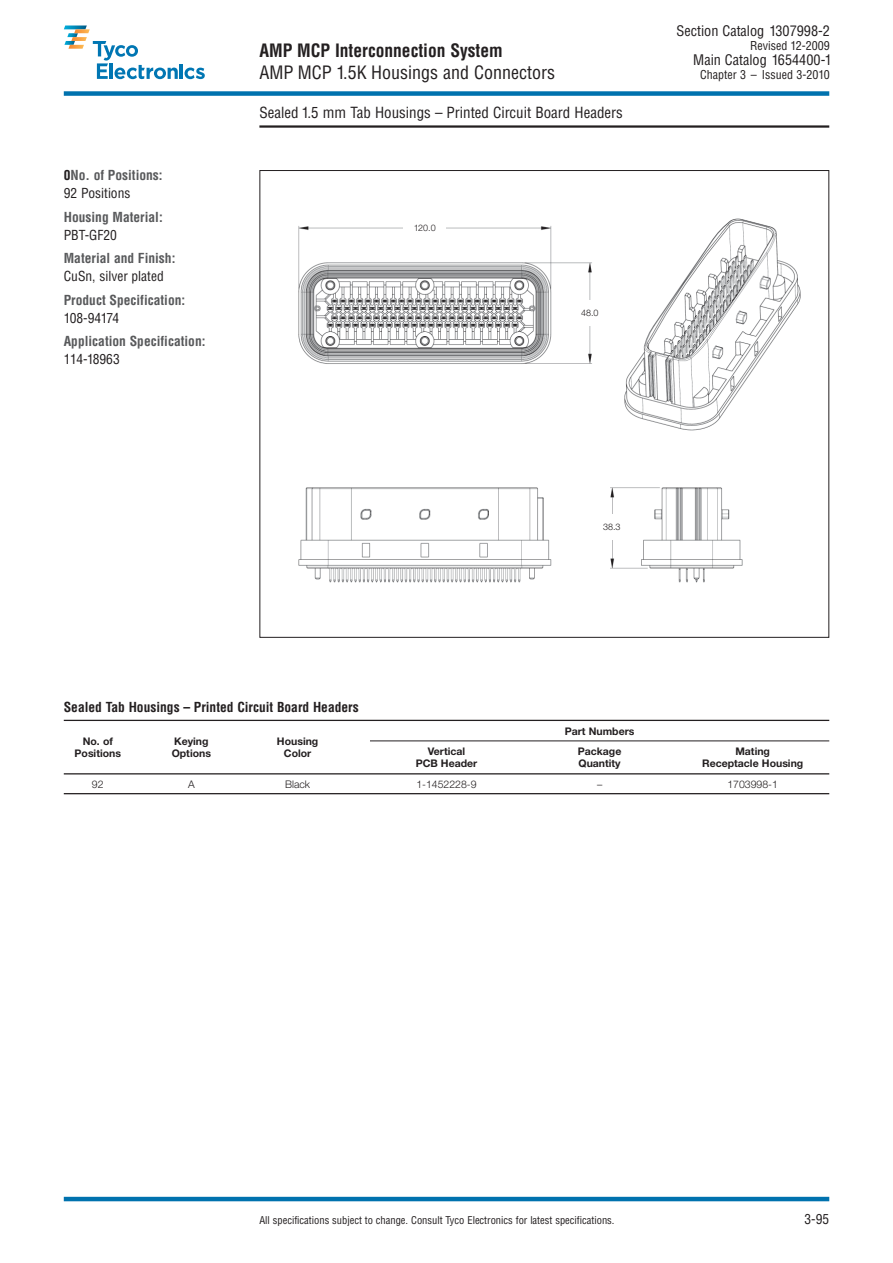
<style>
.page{position:relative;width:893px;height:1263px;background:#fff}
.page>*{position:absolute;margin:0;border:0;box-sizing:border-box;transform-origin:0 0}
.t1{font:condensed 18px "Helvetica";color:#231f20}
.t2{font:700 condensed 18px "Helvetica";color:#231f20}
.t3{font:condensed 15px "Helvetica";color:#231f20}
.t4{font:condensed 14.25px "Helvetica";color:#231f20}
.t5{font:700 condensed 13.5px/18px "Helvetica";color:#58595b}
.t6{font:700 condensed 13.5px "Helvetica";color:#231f20}
.t7{font:condensed 13.5px "Helvetica";color:#231f20}
.t8{font:condensed 13.5px "Helvetica";letter-spacing:-.04em;color:#231f20}
.t9{font:condensed 12px "Helvetica";color:#231f20}
.t10{font:700 10.5px/12px "Helvetica Neue";color:#231f20;text-align:center}
.t11{font:condensed 10.5px "Helvetica";color:#231f20}
.t12{font:300 10.5px "Helvetica Neue";color:#231f20}
.t13{font:300 9px "Helvetica Neue";color:#231f20}
.s1{color:#231f20}
.s2{font-weight:400;color:#231f20}
.s3{color:#fff}
</style>
<div class="page">
<hr style="left:259px;top:125px;width:570px;height:3px;background:#231f20">
<div style="left:64px;top:91px;width:765px;height:5px;background:#0072ae"></div>
<svg style="left:64px;top:26px;width:141px;height:53px"></svg>
<hr style="left:64px;top:1197px;width:765px;height:4px;background:#0072ae">
<hr style="left:370px;top:740px;width:459px;height:1px;background:#231f20">
<hr style="left:64px;top:720px;width:765px;height:1px;background:#231f20">
<hr style="left:64px;top:773px;width:765px;height:1px;background:#231f20">
<hr style="left:64px;top:793px;width:765px;height:1px;background:#231f20">
<img style="left:298px;top:218px;width:503px;height:365px">
<div style="left:577px;top:300px;width:26px;height:25px;background:#fff"></div>
<div style="left:599px;top:514px;width:26px;height:26px;background:#fff"></div>
<div style="left:403px;top:219px;width:43px;height:17px;background:#fff"></div>
<p class="t5" style="left:64px;top:167px;width:100px"><span class="s1">0</span>No. of Positions:<br><span class="s2">92 Positions</span></p>
<p class="t5" style="left:64px;top:209px;width:100px">Housing Material:</p>
<p class="t7" style="left:64px;top:230px;width:55px">PBT-GF20</p>
<p class="t5" style="left:64px;top:250px;width:113px">Material and Finish:</p>
<p class="t7" style="left:64px;top:271px;width:101px">CuSn, silver plated</p>
<p class="t5" style="left:64px;top:292px;width:123px">Product Specification:</p>
<p class="t8" style="left:64px;top:312px;width:57px">108-94174</p>
<p class="t5" style="left:64px;top:333px;width:143px">Application Specification:</p>
<p class="t7" style="left:64px;top:354px;width:57px">114-18963</p>
<h1 class="t2" style="left:259px;top:43px;width:245px">AMP MCP Interconnection System</h1>
<h1 class="t1" style="left:259px;top:65px;width:297px">AMP MCP 1.5K Housings and Connectors</h1>
<p class="t3" style="left:259px;top:106px;width:365px">Sealed 1.5 mm Tab Housings – Printed Circuit Board Headers</p>
<p class="t13" style="left:414px;top:224px;width:24px">120.0</p>
<p class="t13" style="left:581px;top:309px;width:19px">48.0</p>
<p class="t4" style="left:676px;top:26px;width:157px">Section Catalog 1307998-2<span class="s3">.</span></p>
<p class="t9" style="left:750px;top:41px;width:83px">Revised 12-2009<span class="s3">.</span></p>
<p class="t4" style="left:693px;top:55px;width:140px">Main Catalog 1654400-1</p>
<p class="t9" style="left:700px;top:70px;width:133px">Chapter 3 – Issued 3-2010<span class="s3">.</span></p>
<p class="t13" style="left:603px;top:524px;width:19px">38.3</p>
<p class="t6" style="left:64px;top:702px;width:296px">Sealed Tab Housings – Printed Circuit Board Headers</p>
<p class="t10" style="left:75px;top:736px;width:48px">No. of<br>Positions</p>
<p class="t10" style="left:172px;top:736px;width:41px;text-align:left">Keying<br>Options</p>
<p class="t10" style="left:277px;top:736px;width:43px">Housing<br>Color</p>
<p class="t10" style="left:565px;top:726px;width:71px">Part Numbers</p>
<p class="t10" style="left:428px;top:746px;width:39px">Vertical</p>
<p class="t10" style="left:578px;top:746px;width:45px">Package</p>
<p class="t10" style="left:735px;top:746px;width:36px">Mating</p>
<p class="t10" style="left:416px;top:758px;width:63px">PCB Header</p>
<p class="t10" style="left:578px;top:758px;width:44px">Quantity</p>
<p class="t10" style="left:702px;top:758px;width:103px">Receptacle Housing</p>
<p class="t12" style="left:92px;top:780px;width:13px">92</p>
<p class="t12" style="left:188px;top:780px;width:8px">A</p>
<p class="t12" style="left:285px;top:780px;width:27px">Black</p>
<p class="t12" style="left:416px;top:780px;width:62px">1-1452228-9</p>
<p class="t12" style="left:597px;top:780px;width:7px">–</p>
<p class="t12" style="left:727px;top:780px;width:52px">1703998-1</p>
<p class="t11" style="left:259px;top:1216px;width:357px">All specifications subject to change. Consult Tyco Electronics for latest specifications.</p>
<p class="t7" style="left:804px;top:1214px;width:26px">3-95</p>
</div>
